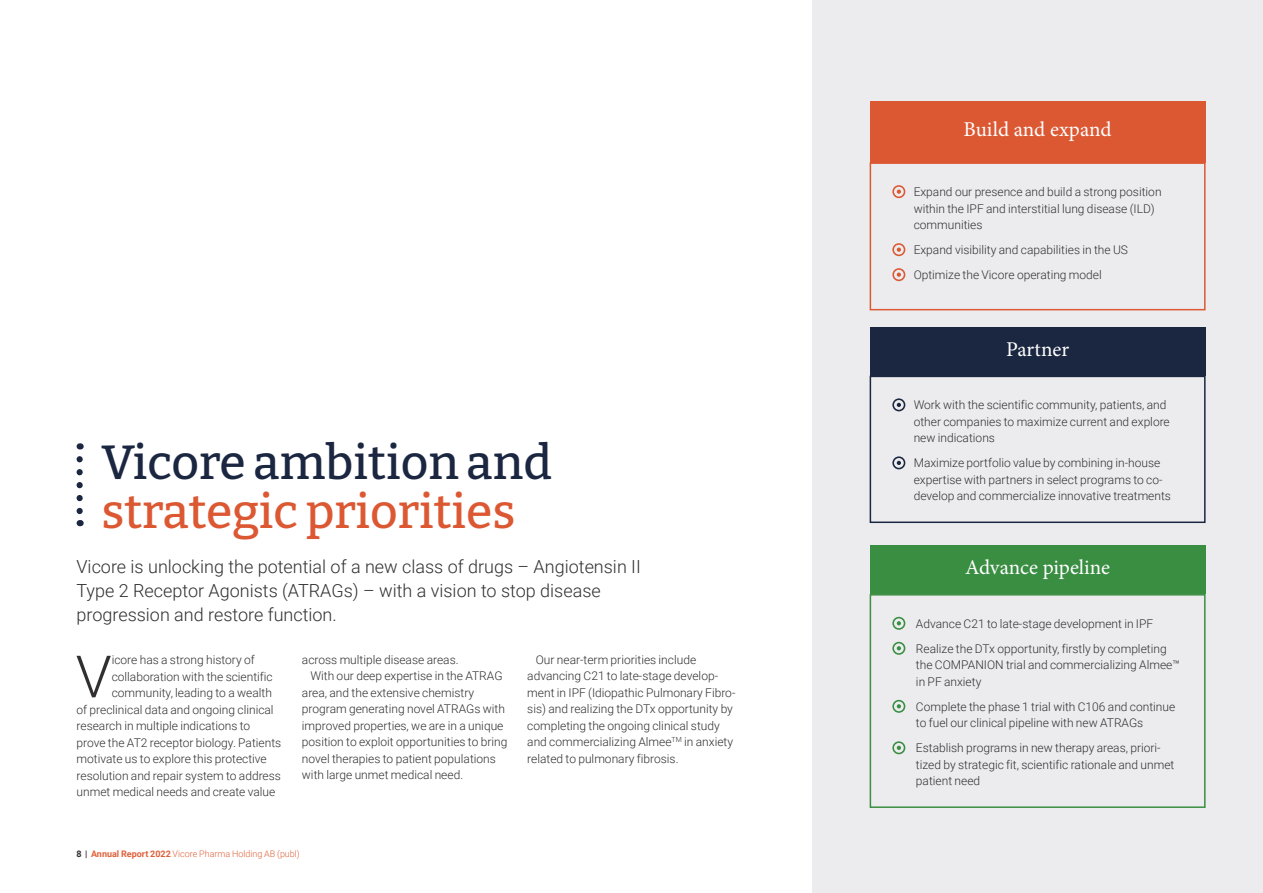
<style>
.page{position:relative;width:1263px;height:893px;background:#fff}
.page>*{position:absolute;margin:0;border:0;box-sizing:border-box;transform-origin:0 0}
.t1{font:300 58.35px "Roboto";color:#312f30}
.t2{font:500 48px "Bitter";color:#dc5833}
.t3{font:500 48px "Bitter";color:#1b2741}
.t4{font:21px "Minion Pro";letter-spacing:-.005em;color:#fff}
.t5{font:300 18px/24px "Roboto";color:#312f30}
.t6{font:300 12px/16.5px "Roboto";color:#312f30}
.t7{font:300 9px "Roboto";color:#df613a}
.s1{font-weight:700;color:#312f30}
.s2{font-weight:700}
</style>
<div class="page">
<svg style="left:77px;top:459px;width:6px;height:67px"></svg>
<div style="left:812px;top:0;width:451px;height:893px;background:#ececee"></div>
<div style="left:870px;top:101px;width:335px;height:61px;background:#dc5833"></div>
<div style="left:892px;top:185px;width:13px;height:13px;border:2px solid #dc5833;border-radius:50%"></div>
<svg style="left:897px;top:190px;width:4px;height:4px"></svg>
<div style="left:892px;top:243px;width:13px;height:13px;border:2px solid #dc5833;border-radius:50%"></div>
<svg style="left:897px;top:248px;width:4px;height:4px"></svg>
<div style="left:892px;top:268px;width:13px;height:13px;border:2px solid #dc5833;border-radius:50%"></div>
<svg style="left:897px;top:273px;width:4px;height:4px"></svg>
<div style="left:870px;top:162px;width:335px;height:148px;border:2px solid #dc5833"></div>
<div style="left:870px;top:327px;width:335px;height:49px;background:#1b2741"></div>
<div style="left:892px;top:398px;width:13px;height:13px;border:2px solid #1b2741;border-radius:50%"></div>
<svg style="left:897px;top:403px;width:4px;height:4px"></svg>
<div style="left:892px;top:456px;width:13px;height:13px;border:2px solid #1b2741;border-radius:50%"></div>
<svg style="left:897px;top:461px;width:4px;height:4px"></svg>
<div style="left:870px;top:376px;width:335px;height:147px;border:2px solid #1b2741"></div>
<div style="left:870px;top:545px;width:335px;height:49px;background:#3a8e42"></div>
<div style="left:892px;top:617px;width:13px;height:13px;border:2px solid #3a8e42;border-radius:50%"></div>
<svg style="left:897px;top:621px;width:4px;height:4px"></svg>
<div style="left:892px;top:642px;width:13px;height:13px;border:2px solid #3a8e42;border-radius:50%"></div>
<svg style="left:897px;top:646px;width:4px;height:4px"></svg>
<div style="left:892px;top:700px;width:13px;height:13px;border:2px solid #3a8e42;border-radius:50%"></div>
<svg style="left:897px;top:704px;width:4px;height:4px"></svg>
<div style="left:892px;top:741px;width:13px;height:13px;border:2px solid #3a8e42;border-radius:50%"></div>
<svg style="left:897px;top:746px;width:4px;height:4px"></svg>
<div style="left:870px;top:594px;width:335px;height:214px;border:2px solid #3a8e42"></div>
<h2 class="t3" style="left:101px;top:431px;width:452px">Vicore ambition and</h2>
<h2 class="t2" style="left:101px;top:481px;width:415px">strategic priorities</h2>
<h3 class="t5" style="left:77px;top:554px;width:566px">Vicore is unlocking the potential of a new class of drugs – Angiotensin II<br>Type 2 Receptor Agonists (ATRAGs) – with a vision to stop disease progression and restore function.</h3>
<h1 class="t1" style="left:76px;top:636px;width:38px">V</h1>
<p class="t6" style="left:112px;top:651px;width:145px">icore has a strong history of</p>
<p class="t6" style="left:112px;top:668px;width:163px">collaboration with the scientific</p>
<p class="t6" style="left:112px;top:684px;width:162px">community, leading to a wealth</p>
<p class="t6" style="left:77px;top:701px;width:199px">of preclinical data and ongoing clinical</p>
<p class="t6" style="left:77px;top:717px;width:175px">research in multiple indications to</p>
<p class="t6" style="left:77px;top:734px;width:206px">prove the AT2 receptor biology. Patients</p>
<p class="t6" style="left:77px;top:750px;width:192px">motivate us to explore this protective</p>
<p class="t6" style="left:77px;top:767px;width:206px">resolution and repair system to address</p>
<p class="t6" style="left:77px;top:783px;width:200px">unmet medical needs and create value</p>
<p class="t6" style="left:302px;top:651px;width:158px">across multiple disease areas.</p>
<p class="t6" style="left:310px;top:667px;width:194px">With our deep expertise in the ATRAG</p>
<p class="t6" style="left:302px;top:684px;width:174px">area, and the extensive chemistry</p>
<p class="t6" style="left:302px;top:700px;width:205px">program generating novel ATRAGs with</p>
<p class="t6" style="left:302px;top:717px;width:203px">improved properties, we are in a unique</p>
<p class="t6" style="left:302px;top:733px;width:207px">position to exploit opportunities to bring</p>
<p class="t6" style="left:302px;top:750px;width:195px">novel therapies to patient populations</p>
<p class="t6" style="left:302px;top:766px;width:163px">with large unmet medical need.</p>
<p class="t7" style="left:77px;top:847px;width:225px"><span class="s1">8 |</span> <span class="s2">Annual Report 2022</span> Vicore Pharma Holding AB (publ)</p>
<p class="t6" style="left:527px;top:651px;width:210px;text-indent:9px">Our near-term priorities include advancing C21 to late-stage develop&shy;ment in IPF (Idiopathic Pulmonary Fibro&shy;sis) and realizing the DTx opportunity by completing the ongoing clinical study and commercializing Almee<sup>TM</sup> in anxiety related to pulmonary fibrosis.</p>
<h3 class="t4" style="left:963px;top:116px;width:150px">Build and expand</h3>
<p class="t6" style="left:914px;top:183px;width:249px">Expand our presence and build a strong position within the IPF and interstitial lung disease (ILD) communities</p>
<p class="t6" style="left:914px;top:237px;width:216px;line-height:25px">Expand visibility and capabilities in the US<br>Optimize the Vicore operating model</p>
<h3 class="t4" style="left:1006px;top:335px;width:65px">Partner</h3>
<p class="t6" style="left:914px;top:396px;width:258px">Work with the scientific community, patients, and other companies to maximize current and explore new indications</p>
<p class="t6" style="left:914px;top:454px;width:259px">Maximize portfolio value by combining in-house expertise with partners in select programs to co&shy;develop and commercialize innovative treatments</p>
<h3 class="t4" style="left:965px;top:553px;width:147px">Advance pipeline</h3>
<p class="t6" style="left:916px;top:610px;width:252px;line-height:25px">Advance C21 to late-stage development in IPF<br>Realize the DTx opportunity, firstly by completing</p>
<p class="t6" style="left:916px;top:656px;width:265px">the COMPANION trial and commercializing Almee™ in PF anxiety</p>
<p class="t6" style="left:916px;top:698px;width:261px">Complete the phase 1 trial with C106 and continue to fuel our clinical pipeline with new ATRAGs</p>
<p class="t6" style="left:916px;top:739px;width:260px">Establish programs in new therapy areas, priori&shy;tized by strategic fit, scientific rationale and unmet patient need</p>
</div>
